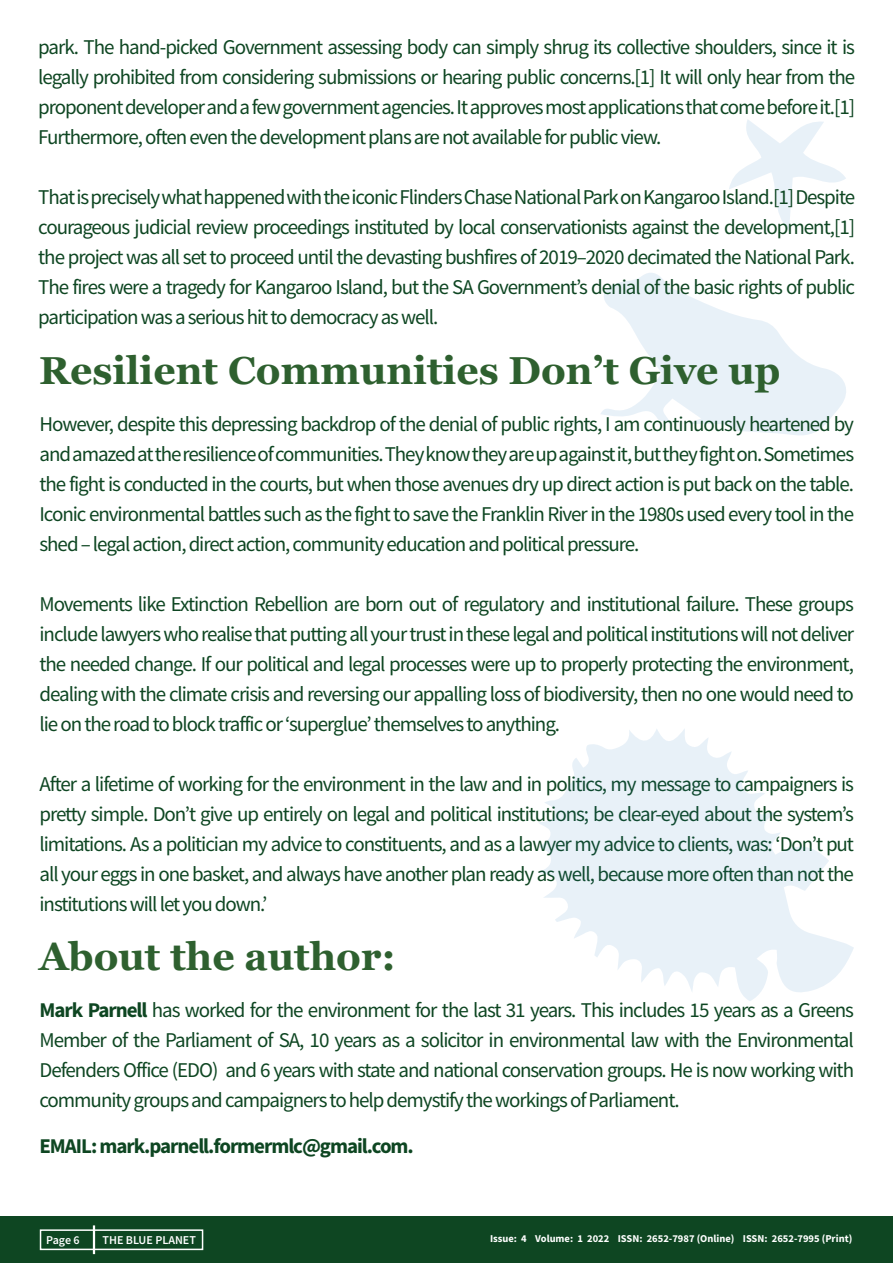
<style>
.page{position:relative;width:893px;height:1263px;background:#fff}
.page>*{position:absolute;margin:0;border:0;box-sizing:border-box;transform-origin:0 0}
.t1{font:700 39px "Georgia";color:#2e602f}
.t2{font:21px/30px "Source Sans Pro";letter-spacing:-.05em;color:#0e4622;text-align:justify}
.t3{font:700 21px "Source Sans Pro";letter-spacing:-.05em;color:#0e4622}
.t4{font:600 12px "Source Sans Pro";color:#fff}
.t5{font:700 10.5px "Source Sans Pro";color:#fff}
.s1{font-weight:700}
</style>
<div class="page">
<svg style="left:601px;top:273px;width:245px;height:162px"></svg>
<svg style="left:729px;top:120px;width:117px;height:111px"></svg>
<div style="left:0;top:1216px;width:893px;height:47px;background:#0e4622"></div>
<hr style="left:93px;top:1225px;width:2px;height:29px;background:#fff">
<div style="left:40px;top:1229px;width:163px;height:21px;border:2px solid #fff"></div>
<svg style="left:538px;top:729px;width:316px;height:272px;fill:#e8f1f8"></svg>
<p class="t2" style="left:38px;top:32px;width:818px">park. The hand-picked Government assessing body can simply shrug its collective shoulders, since it is legally prohibited from considering submissions or hearing public concerns.[1] It will only hear from the proponent developer and a few government agencies. It approves most applications that come before it.[1] Furthermore, often even the development plans are not available for public view.</p>
<p class="t2" style="left:38px;top:182px;width:818px">That is precisely what happened with the iconic Flinders Chase National Park on Kangaroo Island.[1] Despite courageous judicial review proceedings instituted by local conservationists against the development,[1] the project was all set to proceed until the devasting bushfires of 2019–2020 decimated the National Park.<br>The fires were a tragedy for Kangaroo Island, but the SA Government’s denial of the basic rights of public participation was a serious hit to democracy as well.</p>
<p class="t1" style="left:39px;top:345px;width:743px">Resilient Communities Don’t Give up</p>
<p class="t2" style="left:40px;top:408px;width:816px">However, despite this depressing backdrop of the denial of public rights, I am continuously heartened by and amazed at the resilience of communities. They know they are up against it, but they fight on. Sometimes the fight is conducted in the courts, but when those avenues dry up direct action is put back on the table.<br>Iconic environmental battles such as the fight to save the Franklin River in the 1980s used every tool in the shed – legal action, direct action, community education and political pressure.</p>
<p class="t2" style="left:40px;top:588px;width:816px">Movements like Extinction Rebellion are born out of regulatory and institutional failure. These groups include lawyers who realise that putting all your trust in these legal and political institutions will not deliver the needed change. If our political and legal processes were up to properly protecting the environment, dealing with the climate crisis and reversing our appalling loss of biodiversity, then no one would need to lie on the road to block traffic or ‘superglue’ themselves to anything.</p>
<p class="t2" style="left:40px;top:768px;width:816px">After a lifetime of working for the environment in the law and in politics, my message to campaigners is pretty simple. Don’t give up entirely on legal and political institutions; be clear-eyed about the system’s limitations. As a politician my advice to constituents, and as a lawyer my advice to clients, was: ‘Don’t put all your eggs in one basket, and always have another plan ready as well, because more often than not the institutions will let you down.’</p>
<p class="t1" style="left:39px;top:931px;width:358px">About the author:</p>
<p class="t2" style="left:40px;top:995px;width:816px"><span class="s1">Mark Parnell</span> has worked for the environment for the last 31 years. This includes 15 years as a Greens Member of the Parliament of SA, 10 years as a solicitor in environmental law with the Environmental Defenders Office (EDO) and 6 years with state and national conservation groups. He is now working with community groups and campaigners to help demystify the workings of Parliament.</p>
<p class="t3" style="left:40px;top:1132px;width:376px">EMAIL: mark.parnell.formermlc@gmail.com.</p>
<p class="t4" style="left:46px;top:1232px;width:35px">Page 6</p>
<p class="t4" style="left:102px;top:1232px;width:95px">THE BLUE PLANET</p>
<p class="t5" style="left:490px;top:1232px;width:364px">Issue: 4 Volume: 1 2022 ISSN: 2652-7987 (Online) ISSN: 2652-7995 (Print)</p>
</div>
